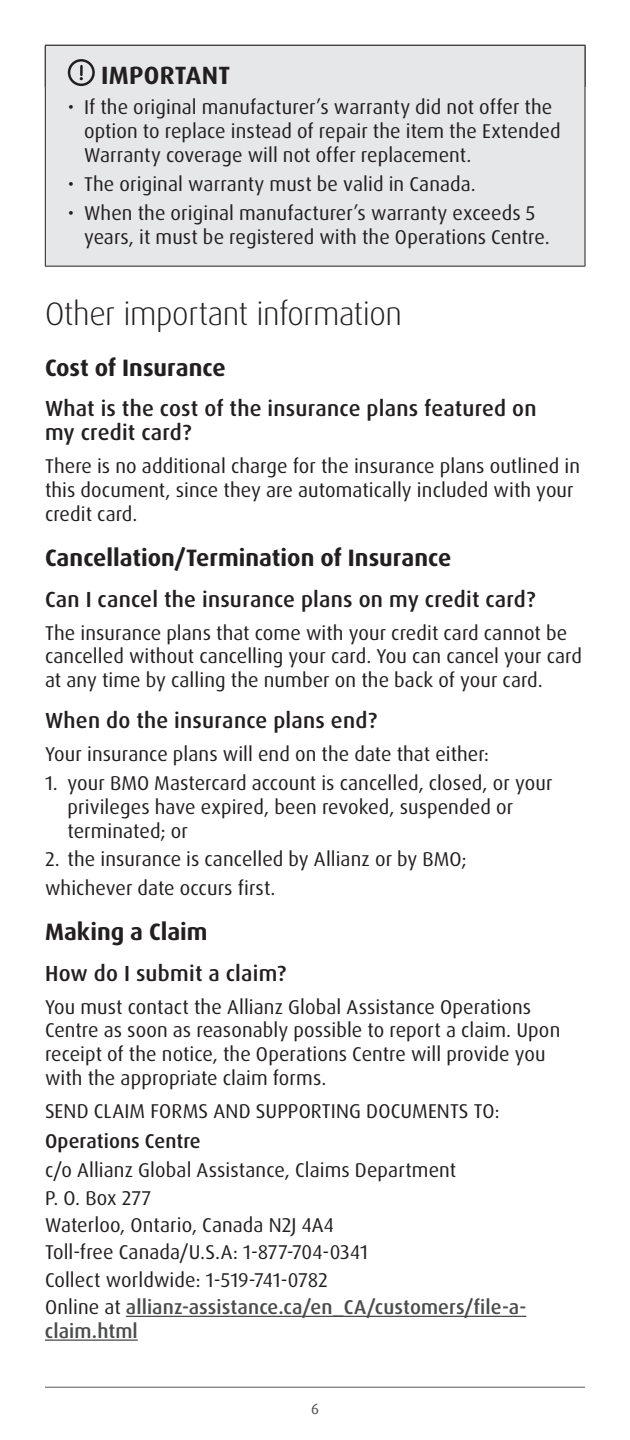
<style>
.page{position:relative;width:630px;height:1440px;background:#fff}
.page>*{position:absolute;margin:0;border:0;box-sizing:border-box;transform-origin:0 0}
.t1{font:300 32.5px "Dax Pro";letter-spacing:-.015em;color:#231f20}
.t2{font:700 25px "Dax Pro";letter-spacing:.01em;color:#231f20}
.t3{font:700 23.75px "Dax Pro";color:#231f20}
.t4{font:500 22px/23.8px "Dax Pro";letter-spacing:.01em;color:#231f20}
.t5{font:20px/23.8px "Dax Pro";letter-spacing:.005em;color:#231f20}
.t6{font:500 20px/23.8px "Dax Pro";letter-spacing:.005em;color:#4b4c4d}
.t7{font:500 20px "Dax Pro";letter-spacing:.005em;color:#231f20}
.t8{font:15px "Dax Pro";color:#4b4c4d}
.s1{font-weight:400;color:#231f20}
</style>
<div class="page">
<hr style="left:45px;top:1387px;width:540px;height:1px;background:#57585a">
<div style="left:45px;top:87px;width:540px;height:179px;background:#e6e7e9"></div>
<hr style="left:126px;top:1316px;width:400px;height:1px;background:#4b4c4d">
<hr style="left:45px;top:1339px;width:93px;height:2px;background:#4b4c4d">
<div style="left:45px;top:45px;width:540px;height:42px;background:#e6e7e9"></div>
<div style="left:68px;top:59px;width:27px;height:27px;border:2px solid #231f20;border-radius:50%"></div>
<svg style="left:80px;top:66px;width:3px;height:14px"></svg>
<hr style="left:45px;top:46px;width:1px;height:41px;background:#231f20">
<hr style="left:45px;top:87px;width:1px;height:179px;background:#231f20">
<hr style="left:45px;top:266px;width:540px;height:1px;background:#231f20">
<hr style="left:585px;top:46px;width:1px;height:41px;background:#231f20">
<hr style="left:585px;top:87px;width:1px;height:179px;background:#231f20">
<hr style="left:45px;top:45px;width:540px;height:1px;background:#231f20">
<h3 class="t2" style="left:101px;top:59px;width:131px">IMPORTANT</h3>
<p class="t5" style="left:84px;top:95px;width:478px;text-indent:-16px">• If the original manufacturer’s warranty did not offer the option to replace instead of repair the item the Extended<br>Warranty coverage will not offer replacement</p>
<p class="t5" style="left:68px;top:172px;width:404px">• The original warranty must be valid in Canada</p>
<p class="t5" style="left:84px;top:201px;width:462px;text-indent:-16px">• When the original manufacturer’s warranty exceeds 5 years, it must be registered with the Operations Centre</p>
<h2 class="t1" style="left:45px;top:292px;width:359px">Other important information</h2>
<h3 class="t3" style="left:45px;top:352px;width:182px">Cost of Insurance</h3>
<h4 class="t4" style="left:45px;top:397px;width:493px">What is the cost of the insurance plans featured on my credit card?</h4>
<p class="t5" style="left:45px;top:454px;width:537px">There is no additional charge for the insurance plans outlined in this document, since they are automatically included with your credit card</p>
<h3 class="t3" style="left:45px;top:542px;width:408px">Cancellation/Termination of Insurance</h3>
<h4 class="t4" style="left:45px;top:587px;width:492px">Can I cancel the insurance plans on my credit card?</h4>
<p class="t5" style="left:45px;top:621px;width:538px">The insurance plans that come with your credit card cannot be cancelled without cancelling your card You can cancel your card at any time by calling the number on the back of your card</p>
<h4 class="t4" style="left:45px;top:708px;width:334px">When do the insurance plans end?</h4>
<p class="t5" style="left:45px;top:742px;width:446px">Your insurance plans will end on the date that either:</p>
<p class="t5" style="left:68px;top:771px;width:487px;text-indent:-22px">1 your BMO Mastercard account is cancelled, closed, or your privileges have expired, been revoked, suspended or terminated; or</p>
<p class="t5" style="left:45px;top:845px;width:423px;line-height:28.8px">2 the insurance is cancelled by Allianz or by BMO; whichever date occurs first</p>
<h3 class="t3" style="left:45px;top:916px;width:164px">Making a Claim</h3>
<h4 class="t4" style="left:45px;top:961px;width:243px">How do I submit a claim?</h4>
<p class="t5" style="left:45px;top:995px;width:517px">You must contact the Allianz Global Assistance Operations Centre as soon as reasonably possible to report a claim Upon receipt of the notice, the Operations Centre will provide you with the appropriate claim forms</p>
<h5 class="t5" style="left:45px;top:1099px;width:456px">SEND CLAIM FORMS AND SUPPORTING DOCUMENTS TO:</h5>
<p class="t7" style="left:45px;top:1128px;width:157px">Operations Centre</p>
<p class="t5" style="left:45px;top:1159px;width:413px">c/o Allianz Global Assistance, Claims Department</p>
<p class="t5" style="left:45px;top:1186px;width:108px">P O Box 277</p>
<p class="t5" style="left:45px;top:1213px;width:290px">Waterloo, Ontario, Canada N2J 4A4</p>
<p class="t5" style="left:45px;top:1241px;width:325px">Toll-free Canada/U S A: 1-877-704-0341</p>
<p class="t5" style="left:45px;top:1268px;width:284px">Collect worldwide: 1-519-741-0782</p>
<p class="t6" style="left:45px;top:1295px;width:483px"><span class="s1">Online at</span> allianz-assistance.ca/en_CA/customers/file-a&shy;claim.html</p>
<p class="t8" style="left:311px;top:1399px;width:9px">6</p>
</div>
